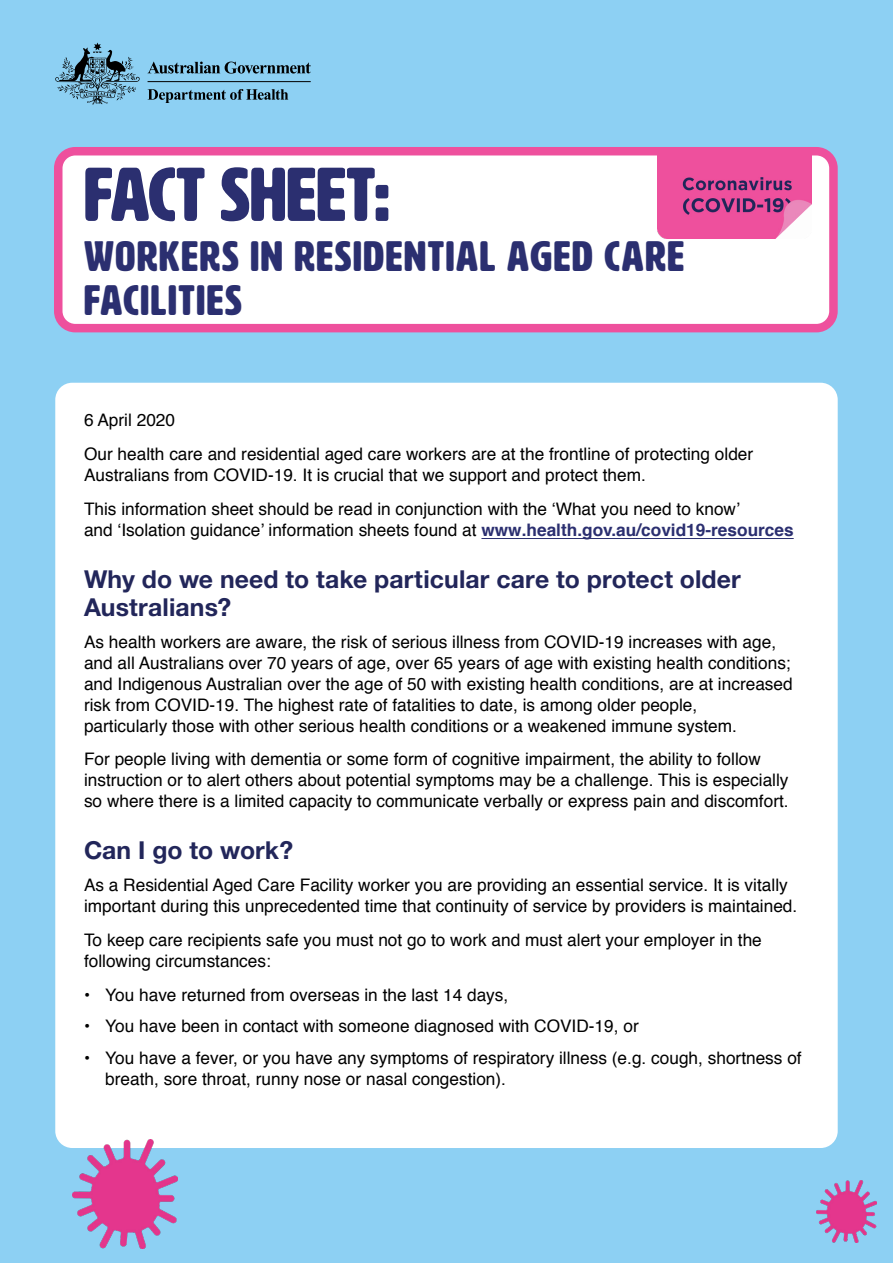
<style>
.page{position:relative;width:893px;height:1263px;background:#8dd0f3}
.page>*{position:absolute;margin:0;border:0;box-sizing:border-box;transform-origin:0 0}
.t1{font:75px "HWT Artz";color:#2b2f70}
.body{font:42px/43.5px "HWT Artz";letter-spacing:.04em;color:#2b2f70}
.body-2{font:700 24.75px/28.5px "Helvetica Neue LT Std";letter-spacing:.005em;color:#22265a}
.body-3{font:17.25px/21px "Helvetica";color:#000}
.s1{font-weight:700;color:#2b2f70}
</style>
<div class="page">
<div style="left:58px;top:151px;width:775px;height:177px;background:#fff;border-radius:17px"></div>
<div style="left:54px;top:147px;width:784px;height:185px;border:9px solid #ee509d;border-radius:17px"></div>
<div style="left:55px;top:383px;width:783px;height:765px;background:#fff;border-radius:17px"></div>
<img style="left:657px;top:154px;width:155px;height:85px">
<svg style="left:148px;top:62px;width:163px;height:12px"></svg>
<svg style="left:55px;top:43px;width:85px;height:61px"></svg>
<hr style="left:148px;top:81px;width:163px;height:1px;background:#000">
<svg style="left:148px;top:89px;width:140px;height:14px"></svg>
<img style="left:72px;top:1140px;width:106px;height:108px">
<img style="left:816px;top:1180px;width:61px;height:62px">
<hr style="left:481px;top:538px;width:313px;height:1px;background:#2b2f70">
<p class="t1" style="left:84px;top:155px;width:307px">FACT SHEET:</p>
<p class="body" style="left:84px;top:235px;width:602px">WORKERS IN RESIDENTIAL AGED CARE<br>FACILITIES</p>
<p class="body-3" style="left:84px;top:404px;width:671px;line-height:33.8px">6 April 2020<br>Our health care and residential aged care workers are at the frontline of protecting older</p>
<p class="body-3" style="left:84px;top:458px;width:657px;line-height:33.8px">Australians from COVID-19. It is crucial that we support and protect them.<br>This information sheet should be read in conjunction with the ‘What you need to know’</p>
<p class="body-3" style="left:84px;top:520px;width:711px">and ‘Isolation guidance’ information sheets found at <span class="s1">www.health.gov.au/covid19-resources</span></p>
<p class="body-2" style="left:84px;top:564px;width:658px">Why do we need to take particular care to protect older<br>Australians?</p>
<p class="body-3" style="left:84px;top:632px;width:710px">As health workers are aware, the risk of serious illness from COVID-19 increases with age, and all Australians over 70 years of age, over 65 years of age with existing health conditions; and Indigenous Australian over the age of 50 with existing health conditions, are at increased risk from COVID-19. The highest rate of fatalities to date, is among older people,<br>particularly those with other serious health conditions or a weakened immune system.</p>
<p class="body-3" style="left:84px;top:749px;width:706px">For people living with dementia or some form of cognitive impairment, the ability to follow instruction or to alert others about potential symptoms may be a challenge. This is especially so where there is a limited capacity to communicate verbally or express pain and discomfort.</p>
<p class="body-2" style="left:84px;top:836px;width:211px">Can I go to work?</p>
<p class="body-3" style="left:84px;top:875px;width:715px">As a Residential Aged Care Facility worker you are providing an essential service. It is vitally important during this unprecedented time that continuity of service by providers is maintained.</p>
<p class="body-3" style="left:84px;top:930px;width:679px">To keep care recipients safe you must not go to work and must alert your employer in the following circumstances:</p>
<p class="body-3" style="left:84px;top:984px;width:426px">• You have returned from overseas in the last 14 days,</p>
<p class="body-3" style="left:84px;top:1016px;width:556px">• You have been in contact with someone diagnosed with COVID-19, or</p>
<p class="body-3" style="left:105px;top:1048px;width:698px;text-indent:-21px">• You have a fever, or you have any symptoms of respiratory illness (e.g. cough, shortness of breath, sore throat, runny nose or nasal congestion).</p>
</div>
